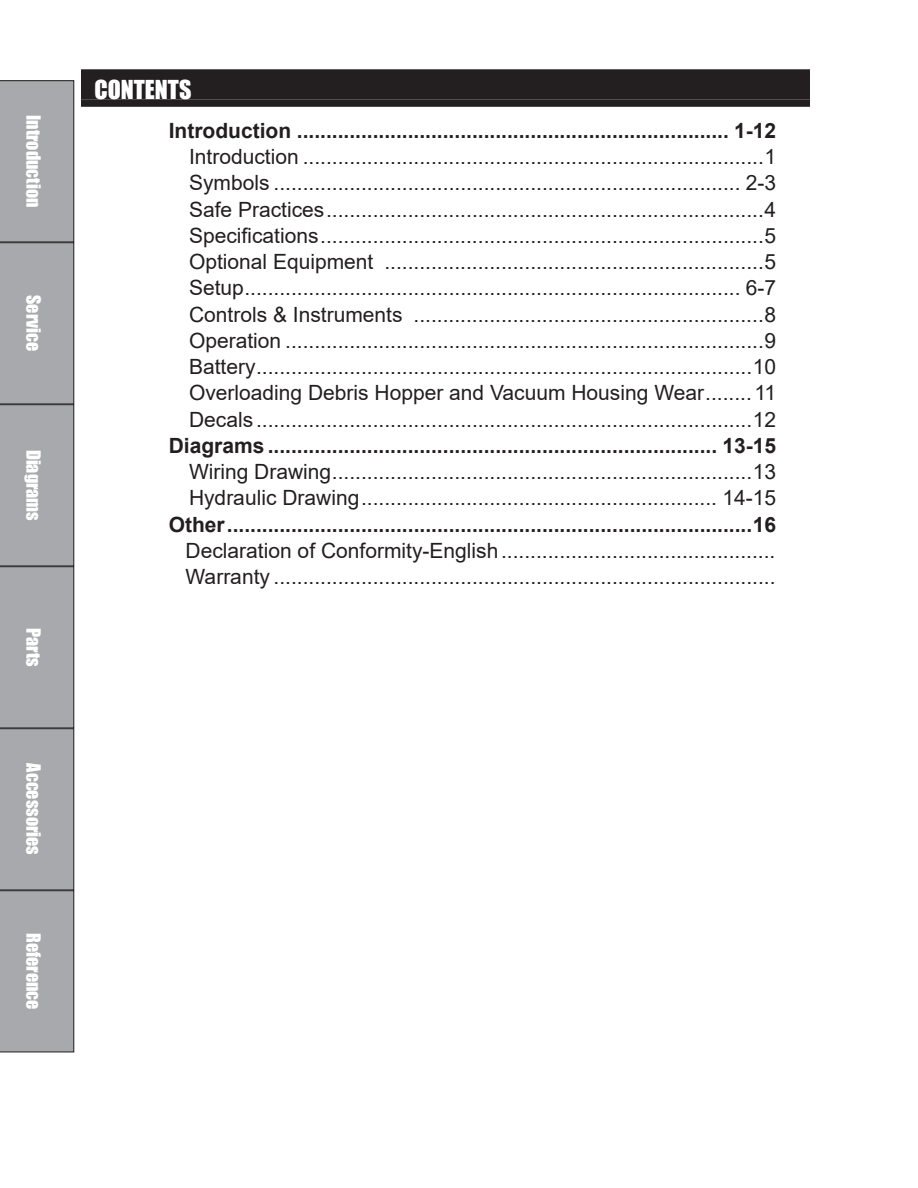
<style>
.page{position:relative;width:918px;height:1188px;background:#fff}
.page>*{position:absolute;margin:0;border:0;box-sizing:border-box;transform-origin:0 0}
.Header_Left{font:24px "Impact";color:#fff}
.TOC_Header_Left{font:21px "Arial";color:#231f20}
.TOC_Header_Right{font:21px "Arial";color:#231f20}
.TOC_Header_Right-2{font:700 21px "Arial";color:#231f20}
.TOC_Header_Left-2{font:700 21px "Arial";color:#231f20}
.t1{font:18px "Impact";color:#fff}
.s1{font-family:"Arial";font-weight:700;font-size:21px;color:#231f20}
</style>
<div class="page">
<div style="left:0;top:80px;width:74px;height:972px;background:#a8a9ad"></div>
<div style="left:81px;top:69px;width:729px;height:30px;background:#231f20"></div>
<div style="left:81px;top:99px;width:729px;height:8px;background:#231f20"></div>
<p class="t1" style="left:48px;top:115px;width:94px;rotate:90deg">Introduction</p>
<p class="t1" style="left:48px;top:295px;width:58px;rotate:90deg">Service</p>
<p class="t1" style="left:48px;top:450px;width:73px;rotate:90deg">Diagrams</p>
<p class="t1" style="left:48px;top:628px;width:40px;rotate:90deg">Parts</p>
<p class="t1" style="left:48px;top:763px;width:93px;rotate:90deg">Accessories</p>
<p class="t1" style="left:48px;top:933px;width:78px;rotate:90deg">Reference</p>
<p class="Header_Left" style="left:94px;top:71px;width:121px">CONTENTS<span class="s1">11</span></p>
<p class="TOC_Header_Right-2" style="left:169px;top:116px;width:609px">Introduction .......................................................................... 1-12</p>
<p class="TOC_Header_Left" style="left:189px;top:142px;width:589px">Introduction ...............................................................................1</p>
<p class="TOC_Header_Left" style="left:189px;top:169px;width:589px">Symbols ................................................................................ 2-3</p>
<p class="TOC_Header_Left" style="left:189px;top:195px;width:589px">Safe Practices...........................................................................4</p>
<p class="TOC_Header_Left" style="left:189px;top:221px;width:589px">Specifications............................................................................5</p>
<p class="TOC_Header_Left" style="left:189px;top:247px;width:589px">Optional Equipment .................................................................5</p>
<p class="TOC_Header_Right" style="left:189px;top:274px;width:589px">Setup..................................................................................... 6-7</p>
<p class="TOC_Header_Left" style="left:189px;top:300px;width:589px">Controls &amp; Instruments ............................................................8</p>
<p class="TOC_Header_Left" style="left:189px;top:326px;width:589px">Operation ..................................................................................9</p>
<p class="TOC_Header_Left" style="left:189px;top:352px;width:589px">Battery.....................................................................................10</p>
<p class="TOC_Header_Right" style="left:189px;top:379px;width:589px">Overloading Debris Hopper and Vacuum Housing Wear........11</p>
<p class="TOC_Header_Right" style="left:189px;top:405px;width:589px">Decals .....................................................................................12</p>
<p class="TOC_Header_Right-2" style="left:169px;top:431px;width:609px">Diagrams ............................................................................. 13-15</p>
<p class="TOC_Header_Left" style="left:189px;top:457px;width:589px">Wiring Drawing........................................................................13</p>
<p class="TOC_Header_Left" style="left:189px;top:484px;width:589px">Hydraulic Drawing............................................................. 14-15</p>
<p class="TOC_Header_Left-2" style="left:169px;top:510px;width:609px">Other..........................................................................................16</p>
<p class="TOC_Header_Left" style="left:186px;top:536px;width:591px">Declaration of Conformity-English...............................................</p>
<p class="TOC_Header_Left" style="left:186px;top:562px;width:591px">Warranty ......................................................................................</p>
</div>
